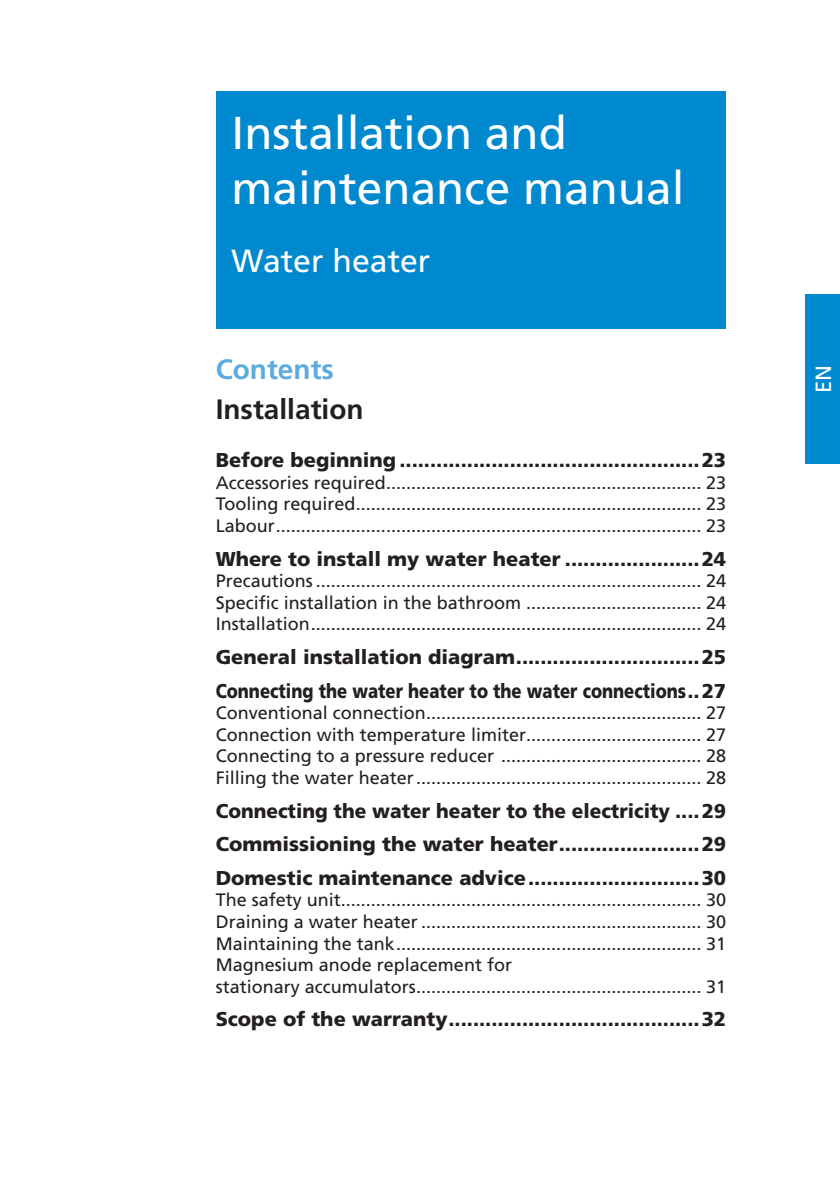
<style>
.page{position:relative;width:840px;height:1191px;background:#fff}
.page>*{position:absolute;margin:0;border:0;box-sizing:border-box;transform-origin:0 0}
.t1{font:46px "Frutiger LT Std";color:#fff}
.t2{font:32px "Frutiger LT Std";color:#fff}
.t3{font:700 28px "Frutiger LT Std";color:#231f20}
.t4{font:700 28px "Frutiger LT Std";color:#5babdf}
.t5{font:22px "Frutiger LT Std";color:#fff}
.t6{font:900 20px "Frutiger LT Std";color:#231f20}
.t7{font:900 20px "Frutiger LT Std";color:#231f20;scale:.83 1}
.t8{font:900 20px "Frutiger LT Std";color:#231f20;scale:.95 1}
.t9{font:18px "Frutiger LT Std";color:#231f20}
</style>
<div class="page">
<div style="left:215px;top:92px;width:510px;height:237px;background:#0089cf"></div>
<div style="left:805px;top:295px;width:34px;height:169px;background:#0089cf"></div>
<p class="t1" style="left:231px;top:106px;width:336px">Installation and</p>
<p class="t1" style="left:231px;top:161px;width:454px">maintenance manual</p>
<p class="t2" style="left:231px;top:242px;width:200px">Water heater</p>
<p class="t4" style="left:215px;top:353px;width:120px">Contents</p>
<p class="t3" style="left:215px;top:393px;width:149px">Installation</p>
<p class="t6" style="left:215px;top:448px;width:512px">Before beginning .................................................23</p>
<p class="t9" style="left:215px;top:472px;width:511px">Accessories required............................................................... 23</p>
<p class="t9" style="left:215px;top:493px;width:511px">Tooling required..................................................................... 23</p>
<p class="t9" style="left:215px;top:515px;width:511px">Labour..................................................................................... 23</p>
<p class="t6" style="left:215px;top:546px;width:511px">Where to install my water heater ......................24</p>
<p class="t9" style="left:215px;top:570px;width:511px">Precautions ............................................................................. 24</p>
<p class="t9" style="left:215px;top:592px;width:511px">Specific installation in the bathroom ................................... 24</p>
<p class="t9" style="left:215px;top:613px;width:511px">Installation.............................................................................. 24</p>
<p class="t6" style="left:215px;top:645px;width:511px">General installation diagram..............................25</p>
<p class="t7" style="left:215px;top:678px;width:616px">Connecting the water heater to the water connections..27</p>
<p class="t9" style="left:215px;top:702px;width:511px">Conventional connection....................................................... 27</p>
<p class="t9" style="left:215px;top:724px;width:511px">Connection with temperature limiter................................... 27</p>
<p class="t9" style="left:215px;top:745px;width:511px">Connecting to a pressure reducer ........................................ 28</p>
<p class="t9" style="left:215px;top:767px;width:511px">Filling the water heater......................................................... 28</p>
<p class="t8" style="left:215px;top:798px;width:538px">Connecting the water heater to the electricity ....29</p>
<p class="t6" style="left:215px;top:832px;width:511px">Commissioning the water heater.......................29</p>
<p class="t6" style="left:215px;top:865px;width:511px">Domestic maintenance advice............................30</p>
<p class="t9" style="left:215px;top:889px;width:511px">The safety unit........................................................................ 30</p>
<p class="t9" style="left:215px;top:911px;width:511px">Draining a water heater ........................................................ 30</p>
<p class="t9" style="left:215px;top:932px;width:511px">Maintaining the tank............................................................. 31</p>
<p class="t9" style="left:215px;top:954px;width:298px">Magnesium anode replacement for</p>
<p class="t9" style="left:215px;top:976px;width:511px">stationary accumulators......................................................... 31</p>
<p class="t6" style="left:215px;top:1007px;width:511px">Scope of the warranty.........................................32</p>
<p class="t5" style="left:810px;top:393px;width:30px;rotate:-90deg">EN</p>
</div>
